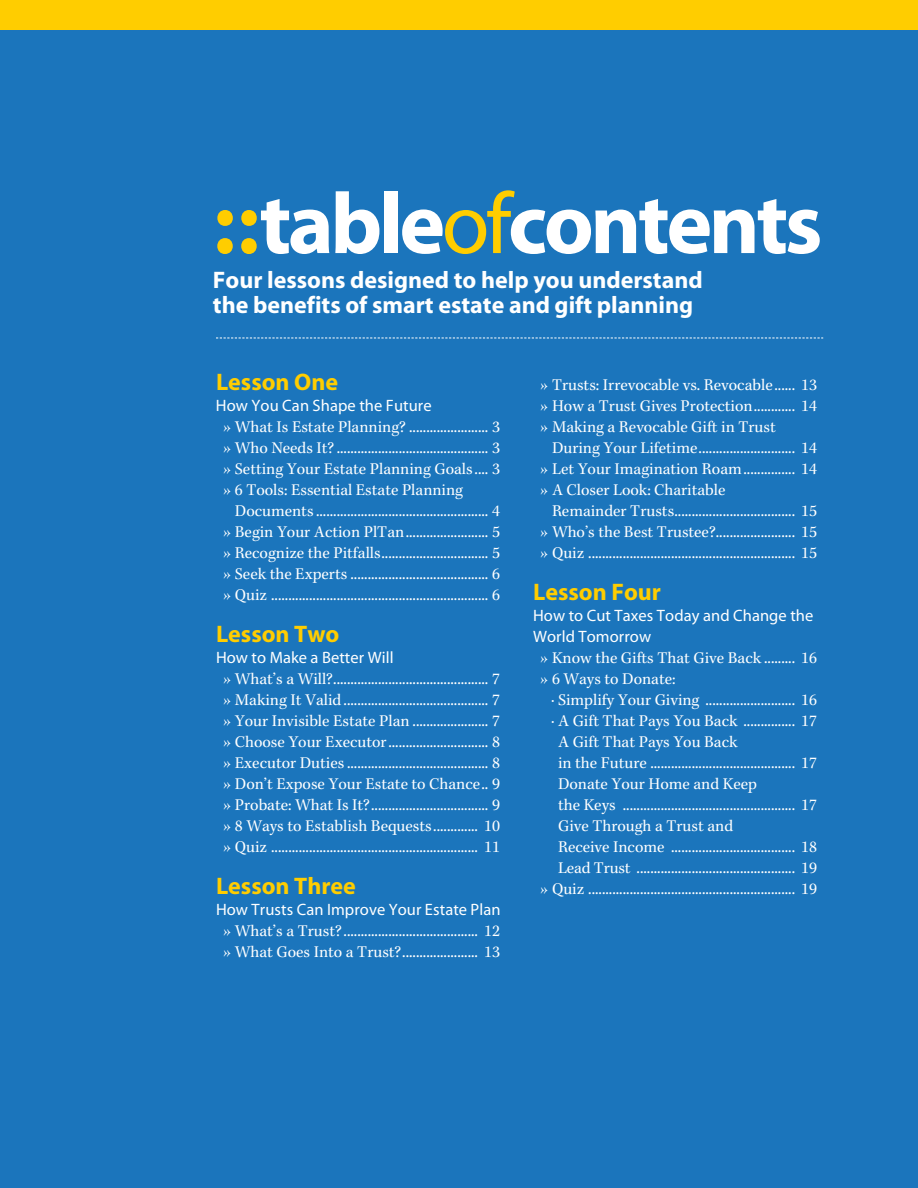
<style>
.page{position:relative;width:918px;height:1188px;background:#1b75bc}
.page>*{position:absolute;margin:0;border:0;box-sizing:border-box;transform-origin:0 0}
.t1{font:700 87px "Myriad";letter-spacing:-.04em;color:#fff}
.t2{font:700 24px/25.5px "Myriad";color:#fff}
.t3{font:700 24px "Myriad";color:#ffcd00}
.t4{font:16.5px/21px "Kepler";color:#fff}
.t5{font:16.5px "Myriad";letter-spacing:.005em;color:#fff}
.s1{color:#ffcd00}
.s2{font-weight:400;color:#ffcd00}
.s3{font-family:"Myriad"}
</style>
<div class="page">
<svg style="left:216px;top:338px;width:607px;height:1px"></svg>
<div style="left:0;top:0;width:918px;height:30px;background:#ffcd00"></div>
<h2 class="t1" style="left:213px;top:179px;width:611px"><span class="s1">::</span>table<span class="s2">of</span>contents</h2>
<p class="t2" style="left:213px;top:268px;width:491px">Four lessons designed to help you understand the benefits of smart estate and gift planning</p>
<p class="t3" style="left:216px;top:370px;width:124px">Lesson One</p>
<p class="t4" style="left:223px;top:395px;width:278px;text-indent:-7px"><span class="s3">How You Can Shape the Future<br></span>» What Is Estate Planning? ....................... 3</p>
<p class="t4" style="left:223px;top:437px;width:278px">» Who Needs It? ............................................ 3</p>
<p class="t4" style="left:223px;top:458px;width:278px">» Setting Your Estate Planning Goals .... 3</p>
<p class="t4" style="left:235px;top:479px;width:267px;text-indent:-12px">» 6 Tools: Essential Estate Planning<br>Documents .................................................. 4</p>
<p class="t4" style="left:223px;top:521px;width:278px">» Begin Your Action PlTan........................ 5</p>
<p class="t4" style="left:223px;top:542px;width:278px">» Recognize the Pitfalls............................... 5</p>
<p class="t4" style="left:223px;top:563px;width:278px">» Seek the Experts ........................................ 6</p>
<p class="t4" style="left:223px;top:584px;width:278px">» Quiz ............................................................... 6</p>
<p class="t3" style="left:216px;top:622px;width:125px">Lesson Two</p>
<p class="t4" style="left:223px;top:647px;width:278px;text-indent:-7px"><span class="s3">How to Make a Better Will<br></span>» What’s a Will?............................................. 7</p>
<p class="t4" style="left:223px;top:689px;width:278px">» Making It Valid .......................................... 7</p>
<p class="t4" style="left:223px;top:710px;width:278px">» Your Invisible Estate Plan ...................... 7</p>
<p class="t4" style="left:223px;top:731px;width:278px">» Choose Your Executor ............................. 8</p>
<p class="t4" style="left:223px;top:752px;width:278px">» Executor Duties ......................................... 8</p>
<p class="t4" style="left:223px;top:773px;width:278px">» Don’t Expose Your Estate to Chance.. 9</p>
<p class="t4" style="left:223px;top:794px;width:278px">» Probate: What Is It?.................................. 9</p>
<p class="t4" style="left:223px;top:815px;width:278px">» 8 Ways to Establish Bequests............. 10</p>
<p class="t4" style="left:223px;top:836px;width:278px">» Quiz ............................................................ 11</p>
<p class="t3" style="left:216px;top:874px;width:141px">Lesson Three</p>
<p class="t4" style="left:216px;top:899px;width:286px;text-align:center"><span class="s3">How Trusts Can Improve Your Estate Plan </span>» What’s a Trust?....................................... 12</p>
<p class="t4" style="left:223px;top:941px;width:278px">» What Goes Into a Trust?...................... 13</p>
<p class="t4" style="left:540px;top:374px;width:278px">» Trusts: Irrevocable vs. Revocable ...... 13</p>
<p class="t4" style="left:540px;top:395px;width:278px">» How a Trust Gives Protection............ 14</p>
<p class="t4" style="left:552px;top:416px;width:267px;text-indent:-12px">» Making a Revocable Gift in Trust<br>During Your Lifetime............................ 14</p>
<p class="t4" style="left:540px;top:458px;width:278px">» Let Your Imagination Roam............... 14</p>
<p class="t4" style="left:552px;top:479px;width:267px;text-indent:-12px">» A Closer Look: Charitable<br>Remainder Trusts................................... 15</p>
<p class="t4" style="left:540px;top:521px;width:278px">» Who’s the Best Trustee?....................... 15</p>
<p class="t4" style="left:540px;top:542px;width:278px">» Quiz ............................................................ 15</p>
<p class="t3" style="left:533px;top:580px;width:129px">Lesson Four</p>
<p class="t5" style="left:533px;top:607px;width:282px">How to Cut Taxes Today and Change the</p>
<p class="t5" style="left:533px;top:628px;width:120px">World Tomorrow</p>
<p class="t4" style="left:540px;top:647px;width:278px">» Know the Gifts That Give Back ......... 16</p>
<p class="t4" style="left:551px;top:668px;width:268px;text-indent:-11px">» 6 Ways to Donate:<br>· Simplify Your Giving .......................... 16</p>
<p class="t4" style="left:551px;top:710px;width:268px">· A Gift That Pays You Back ............... 17</p>
<p class="t4" style="left:558px;top:731px;width:261px">A Gift That Pays You Back<br>in the Future .......................................... 17</p>
<p class="t4" style="left:558px;top:773px;width:261px">Donate Your Home and Keep<br>the Keys .................................................. 17</p>
<p class="t4" style="left:558px;top:815px;width:261px">Give Through a Trust and<br>Receive Income .................................... 18</p>
<p class="t4" style="left:558px;top:857px;width:261px">Lead Trust .............................................. 19</p>
<p class="t4" style="left:540px;top:878px;width:278px">» Quiz ............................................................ 19</p>
</div>
